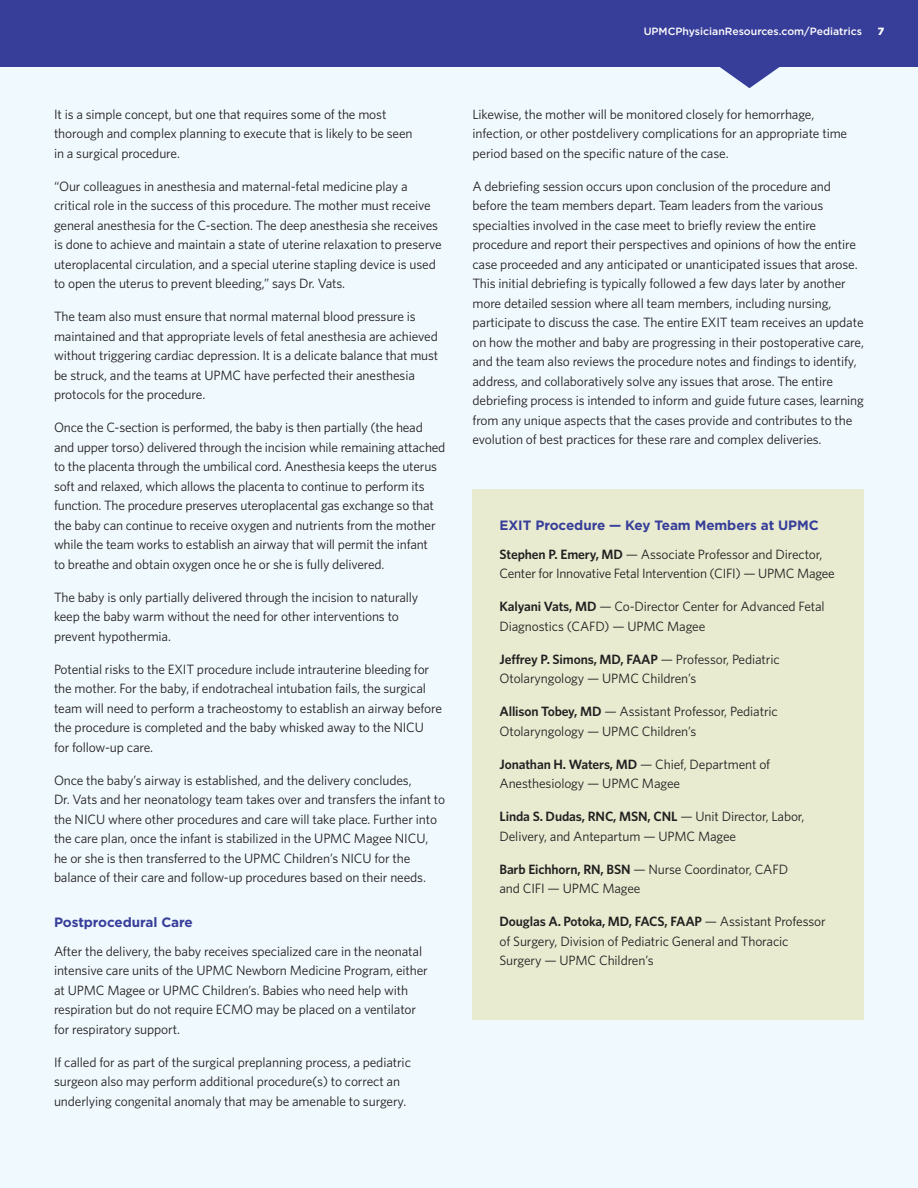
<style>
.page{position:relative;width:918px;height:1188px;background:#fff}
.page>*{position:absolute;margin:0;border:0;box-sizing:border-box;transform-origin:0 0}
.Body_Copy{font:13.5px/19.5px "Whitney";letter-spacing:-.01em;color:#231f20}
.t1{font:700 13.5px "Gotham";letter-spacing:-.005em;color:#373e99}
.t2{font:500 10.5px "Gotham";color:#fff}
.t3{font:900 10.5px "Gotham";color:#fff}
.s1{font-weight:600}
</style>
<div class="page">
<div style="left:0;top:66px;width:918px;height:1122px;background:#eff9fe"></div>
<div style="left:472px;top:490px;width:392px;height:530px;background:#e8ebd0"></div>
<svg style="left:0;top:66px;width:918px;height:22px"></svg>
<div style="left:0;top:0;width:918px;height:66px;background:#373e99"></div>
<p class="t2" style="left:644px;top:24px;width:220px">UPMCPhysicianResources.com/Pediatrics</p>
<p class="t3" style="left:878px;top:24px;width:8px">7</p>
<p class="Body_Copy" style="left:54px;top:104px;width:360px">It is a simple concept, but one that requires some of the most thorough and complex planning to execute that is likely to be seen in a surgical procedure.</p>
<p class="Body_Copy" style="left:54px;top:176px;width:389px">“Our colleagues in anesthesia and maternal-fetal medicine play a critical role in the success of this procedure. The mother must receive general anesthesia for the C-section. The deep anesthesia she receives is done to achieve and maintain a state of uterine relaxation to preserve uteroplacental circulation, and a special uterine stapling device is used to open the uterus to prevent bleeding,” says Dr. Vats.</p>
<p class="Body_Copy" style="left:54px;top:307px;width:386px">The team also must ensure that normal maternal blood pressure is maintained and that appropriate levels of fetal anesthesia are achieved without triggering cardiac depression. It is a delicate balance that must be struck, and the teams at UPMC have perfected their anesthesia protocols for the procedure.</p>
<p class="Body_Copy" style="left:54px;top:418px;width:393px">Once the C-section is performed, the baby is then partially (the head and upper torso) delivered through the incision while remaining attached to the placenta through the umbilical cord. Anesthesia keeps the uterus soft and relaxed, which allows the placenta to continue to perform its function. The procedure preserves uteroplacental gas exchange so that the baby can continue to receive oxygen and nutrients from the mother while the team works to establish an airway that will permit the infant<br>to breathe and obtain oxygen once he or she is fully delivered.</p>
<p class="Body_Copy" style="left:54px;top:587px;width:366px">The baby is only partially delivered through the incision to naturally keep the baby warm without the need for other interventions to prevent hypothermia.</p>
<p class="Body_Copy" style="left:54px;top:659px;width:390px">Potential risks to the EXIT procedure include intrauterine bleeding for the mother. For the baby, if endotracheal intubation fails, the surgical team will need to perform a tracheostomy to establish an airway before the procedure is completed and the baby whisked away to the NICU for follow-up care.</p>
<p class="Body_Copy" style="left:54px;top:770px;width:393px">Once the baby’s airway is established, and the delivery concludes,<br>Dr. Vats and her neonatology team takes over and transfers the infant to the NICU where other procedures and care will take place. Further into the care plan, once the infant is stabilized in the UPMC Magee NICU, he or she is then transferred to the UPMC Children’s NICU for the balance of their care and follow-up procedures based on their needs.</p>
<p class="t1" style="left:54px;top:914px;width:140px">Postprocedural Care</p>
<p class="Body_Copy" style="left:54px;top:941px;width:375px">After the delivery, the baby receives specialized care in the neonatal intensive care units of the UPMC Newborn Medicine Program, either at UPMC Magee or UPMC Children’s. Babies who need help with respiration but do not require ECMO may be placed on a ventilator for respiratory support.</p>
<p class="Body_Copy" style="left:54px;top:1052px;width:358px">If called for as part of the surgical preplanning process, a pediatric surgeon also may perform additional procedure(s) to correct an underlying congenital anomaly that may be amenable to surgery.</p>
<p class="Body_Copy" style="left:472px;top:104px;width:376px">Likewise, the mother will be monitored closely for hemorrhage, infection, or other postdelivery complications for an appropriate time period based on the specific nature of the case.</p>
<p class="Body_Copy" style="left:472px;top:176px;width:393px">A debriefing session occurs upon conclusion of the procedure and before the team members depart. Team leaders from the various specialties involved in the case meet to briefly review the entire procedure and report their perspectives and opinions of how the entire case proceeded and any anticipated or unanticipated issues that arose.<br>This initial debriefing is typically followed a few days later by another more detailed session where all team members, including nursing, participate to discuss the case. The entire EXIT team receives an update on how the mother and baby are progressing in their postoperative care, and the team also reviews the procedure notes and findings to identify, address, and collaboratively solve any issues that arose. The entire debriefing process is intended to inform and guide future cases, learning from any unique aspects that the cases provide and contributes to the evolution of best practices for these rare and complex deliveries.</p>
<p class="t1" style="left:500px;top:516px;width:321px">EXIT Procedure — Key Team Members at UPMC</p>
<p class="Body_Copy" style="left:500px;top:544px;width:337px"><span class="s1">Stephen P. Emery, MD</span> — Associate Professor and Director,<br>Center for Innovative Fetal Intervention (CIFI) — UPMC Magee</p>
<p class="Body_Copy" style="left:500px;top:596px;width:327px"><span class="s1">Kalyani Vats, MD</span> — Co-Director Center for Advanced Fetal<br>Diagnostics (CAFD) — UPMC Magee</p>
<p class="Body_Copy" style="left:499px;top:649px;width:282px"><span class="s1">Jeffrey P. Simons, MD, FAAP</span> — Professor, Pediatric<br>Otolaryngology — UPMC Children’s</p>
<p class="Body_Copy" style="left:499px;top:701px;width:280px"><span class="s1">Allison Tobey, MD</span> — Assistant Professor, Pediatric<br>Otolaryngology — UPMC Children’s</p>
<p class="Body_Copy" style="left:499px;top:754px;width:272px"><span class="s1">Jonathan H. Waters, MD</span> — Chief, Department of<br>Anesthesiology — UPMC Magee</p>
<p class="Body_Copy" style="left:499px;top:806px;width:306px"><span class="s1">Linda S. Dudas, RNC, MSN, CNL</span> — Unit Director, Labor,<br>Delivery, and Antepartum — UPMC Magee</p>
<p class="Body_Copy" style="left:499px;top:859px;width:290px"><span class="s1">Barb Eichhorn, RN, BSN</span> — Nurse Coordinator, CAFD and CIFI — UPMC Magee</p>
<p class="Body_Copy" style="left:499px;top:911px;width:328px"><span class="s1">Douglas A. Potoka, MD, FACS, FAAP</span> — Assistant Professor of Surgery, Division of Pediatric General and Thoracic<br>Surgery — UPMC Children’s</p>
</div>
